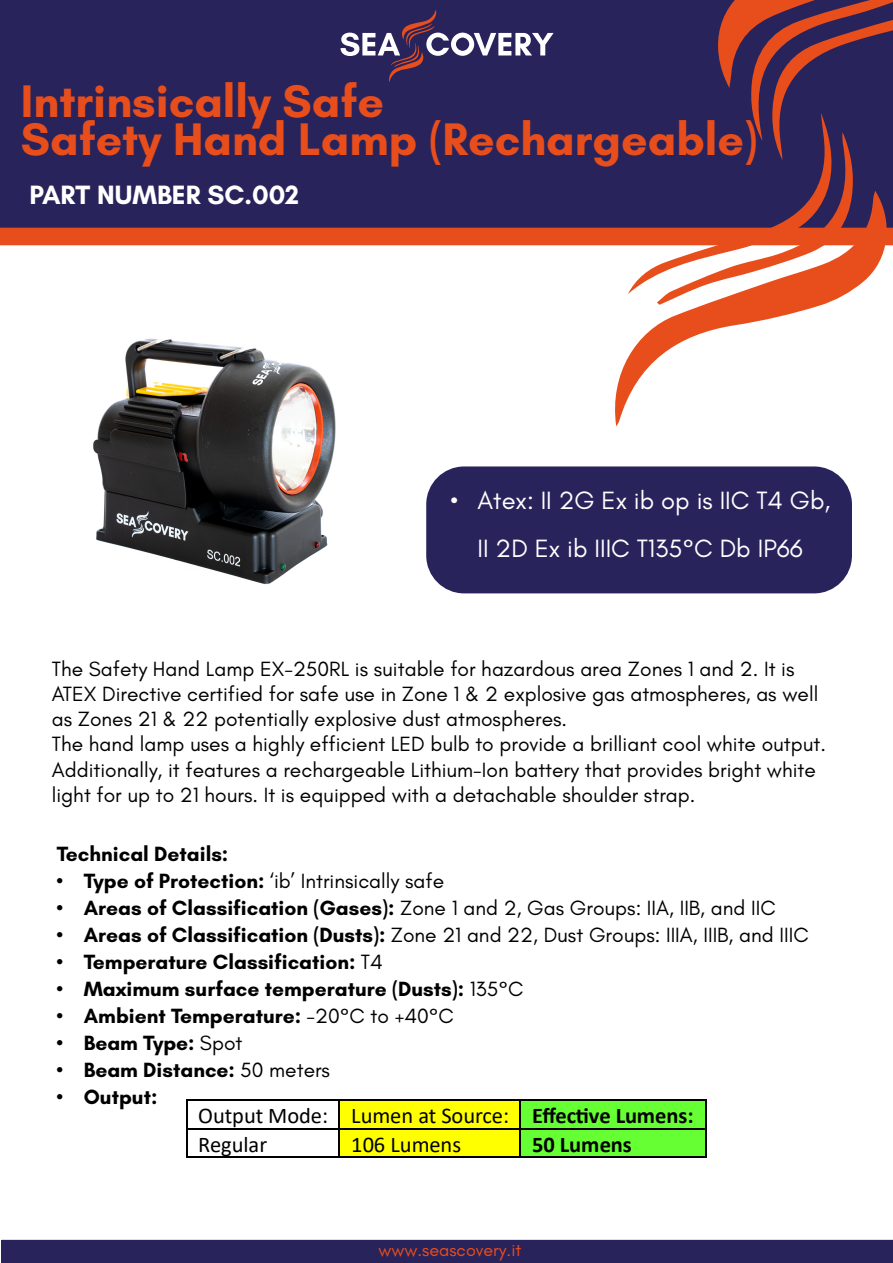
<style>
.page{position:relative;width:893px;height:1263px;background:#fff}
.page>*{position:absolute;margin:0;border:0;box-sizing:border-box;transform-origin:0 0}
.t1{font:700 46.5px/37.5px "Glacial Indifference";color:#e84e1b}
.t2{font:700 27px "Glacial Indifference";color:#fff}
.t3{font:25.5px/48px "Glacial Indifference";color:#fff;text-align:center}
.t4{font:22.5px/28.8px "Calibri";color:#000}
.t5{font:700 22.5px "Calibri";color:#000}
.t6{font:21px/25.2px "Glacial Indifference";color:#000}
.t7{font:700 21px "Glacial Indifference";color:#000}
.t8{font:18px "Glacial Indifference";color:#e84e1b}
.s1{font-weight:700}
.s2{font-weight:400}
</style>
<div class="page">
<div style="left:2px;top:1240px;width:891px;height:23px;background:#29235c"></div>
<div style="left:340px;top:1100px;width:180px;height:28px;background:#ff0"></div>
<div style="left:521px;top:1100px;width:184px;height:28px;background:#6f3"></div>
<hr style="left:187px;top:1099px;width:152px;height:1px;background:#000">
<hr style="left:340px;top:1099px;width:180px;height:1px;background:#000">
<hr style="left:521px;top:1099px;width:184px;height:1px;background:#000">
<div style="left:340px;top:1129px;width:180px;height:28px;background:#ff0"></div>
<div style="left:521px;top:1129px;width:184px;height:28px;background:#6f3"></div>
<hr style="left:187px;top:1128px;width:152px;height:1px;background:#000">
<hr style="left:340px;top:1128px;width:180px;height:1px;background:#000">
<hr style="left:521px;top:1128px;width:184px;height:1px;background:#000">
<svg style="left:186px;top:1099px;width:1px;height:59px"></svg>
<hr style="left:187px;top:1157px;width:152px;height:1px;background:#000">
<svg style="left:339px;top:1099px;width:1px;height:59px"></svg>
<hr style="left:340px;top:1157px;width:180px;height:1px;background:#000">
<svg style="left:520px;top:1099px;width:1px;height:59px"></svg>
<hr style="left:521px;top:1157px;width:184px;height:1px;background:#000">
<svg style="left:705px;top:1099px;width:1px;height:59px"></svg>
<svg style="left:615px;top:305px;width:206px;height:121px"></svg>
<svg style="left:0;top:0;width:893px;height:305px"></svg>
<div style="left:426px;top:466px;width:426px;height:127px;background:#29235c;border-radius:38px"></div>
<img style="left:93px;top:338px;width:243px;height:247px">
<h1 class="t1" style="left:21px;top:82px;width:738px">Intrinsically Safe<br>Safety Hand Lamp (Rechargeable)</h1>
<p class="t2" style="left:29px;top:178px;width:271px">PART NUMBER SC.002</p>
<p class="t3" style="left:451px;top:477px;width:381px">• Atex: II 2G Ex ib op is IIC T4 Gb,<br>II 2D Ex ib IIIC T135°C Db IP66</p>
<p class="t6" style="left:52px;top:656px;width:776px">The Safety Hand Lamp EX-250RL is suitable for hazardous area Zones 1 and 2. It is ATEX Directive certified for safe use in Zone 1 &amp; 2 explosive gas atmospheres, as well as Zones 21 &amp; 22 potentially explosive dust atmospheres.<br>The hand lamp uses a highly efficient LED bulb to provide a brilliant cool white output.<br>Additionally, it features a rechargeable Lithium-Ion battery that provides bright white light for up to 21 hours. It is equipped with a detachable shoulder strap.</p>
<p class="t7" style="left:57px;top:841px;width:173px">Technical Details:</p>
<p class="t6" style="left:57px;top:869px;width:389px"><span class="s1">• Type of Protection:</span> ‘ib’ Intrinsically safe</p>
<p class="t6" style="left:57px;top:896px;width:720px"><span class="s1">• Areas of Classification (Gases):</span> Zone 1 and 2, Gas Groups: IIA, IIB, and IIC</p>
<p class="t6" style="left:57px;top:923px;width:753px"><span class="s1">• Areas of Classification (Dusts):</span> Zone 21 and 22, Dust Groups: IIIA, IIIB, and IIIC</p>
<p class="t7" style="left:57px;top:949px;width:327px">• Temperature Classification: <span class="s2">T4</span></p>
<p class="t7" style="left:57px;top:976px;width:468px">• Maximum surface temperature (Dusts): <span class="s2">135°C</span></p>
<p class="t7" style="left:57px;top:1003px;width:398px">• Ambient Temperature: <span class="s2">-20°C to +40°C</span></p>
<p class="t7" style="left:57px;top:1030px;width:187px">• Beam Type: <span class="s2">Spot</span></p>
<p class="t7" style="left:57px;top:1057px;width:275px">• Beam Distance: <span class="s2">50 meters</span></p>
<p class="t7" style="left:57px;top:1084px;width:102px">• Output:</p>
<p class="t4" style="left:198px;top:1100px;width:497px">Output Mode: Lumen at Source: <span class="s1">Effective Lumens:<br></span>Regular</p>
<p class="t4" style="left:351px;top:1129px;width:111px">106 Lumens</p>
<p class="t5" style="left:532px;top:1128px;width:101px">50 Lumens</p>
<p class="t8" style="left:378px;top:1239px;width:144px">www.seascovery.it</p>
</div>
